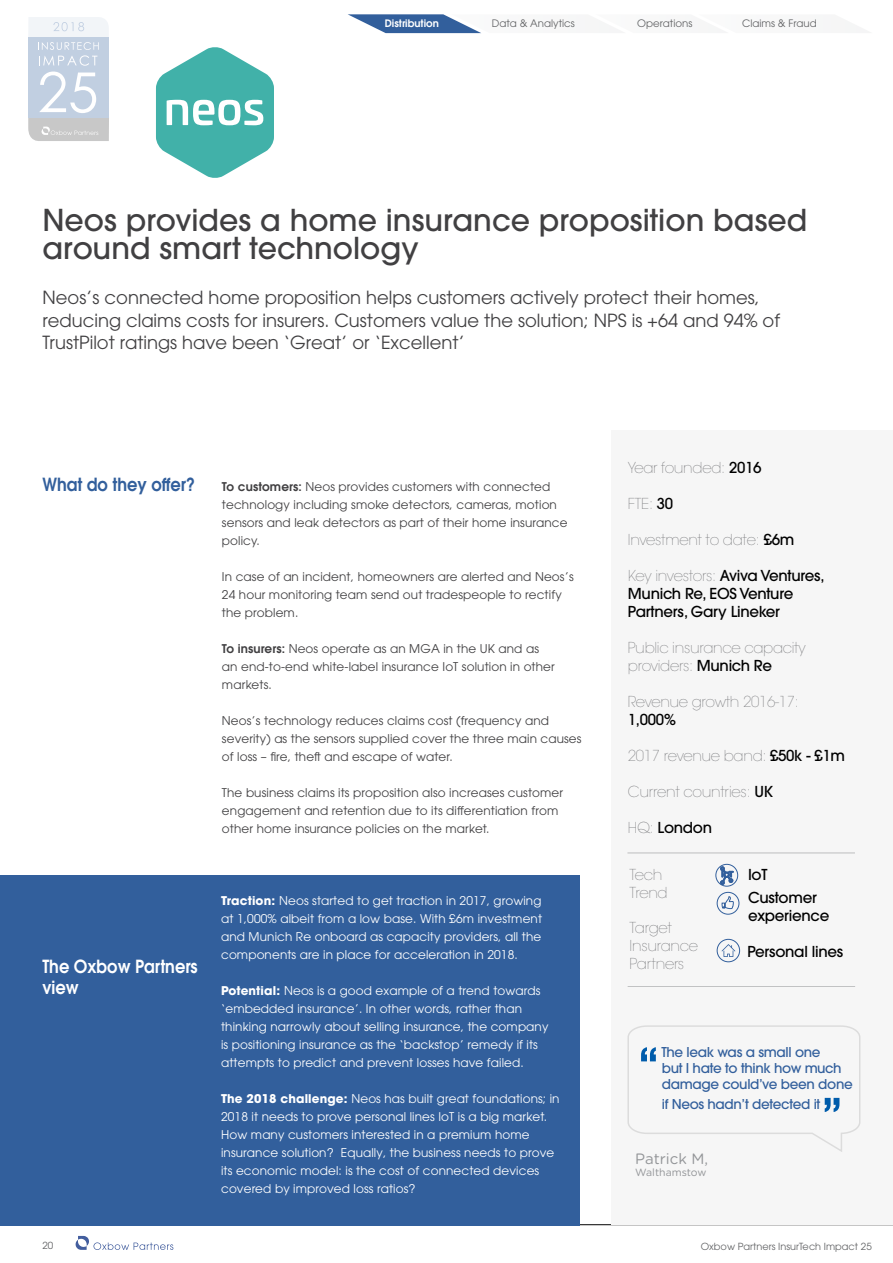
<style>
.page{position:relative;width:893px;height:1263px;background:#fff}
.page>*{position:absolute;margin:0;border:0;box-sizing:border-box;transform-origin:0 0}
.t1{font:500 56.85px "ITC Avant Garde Pro";color:#005cab}
.t2{font:500 30px/28.5px "ITC Avant Garde Pro";color:#414042}
.t3{font:18px/22.5px "ITC Avant Garde Pro";color:#414042}
.t4{font:600 18px/21px "ITC Avant Garde Pro";color:#fff;scale:.9 1}
.t5{font:600 18px "ITC Avant Garde Pro";color:#325f9c;scale:.9 1}
.t6{font:200 15px/18px "ITC Avant Garde Pro";letter-spacing:-.02em;color:#77787b}
.t7{font:500 15px/18px "ITC Avant Garde Pro";letter-spacing:-.02em;color:#000}
.t8{font:15px "Gotham Rounded";color:#939598}
.t9{font:500 13.5px/16.2px "ITC Avant Garde Pro";letter-spacing:-.025em;color:#325f9c}
.t10{font:12px/18px "ITC Avant Garde Pro";letter-spacing:.01em;color:#fff}
.t11{font:12px/18px "ITC Avant Garde Pro";letter-spacing:.01em;color:#414042}
.t12{font:10.5px "Gotham Rounded";color:#939598}
.t13{font:10.2px "ITC Avant Garde Pro";color:#636466}
.t14{font:600 10.2px "ITC Avant Garde Pro";color:#fff}
.t15{font:9.75px "ITC Avant Garde Pro";color:#636466}
.s1{font-weight:600}
.s2{font-weight:700}
.s3{font-weight:500;color:#000}
.s4{font-weight:200;color:#77787b}
</style>
<div class="page">
<hr style="left:0;top:1224px;width:893px;height:1px;background:#000">
<svg style="left:75px;top:1236px;width:98px;height:14px"></svg>
<div style="left:0;top:875px;width:580px;height:350px;background:#325f9c"></div>
<div style="left:28px;top:37px;width:81px;height:81px;background:#c1cfe1"></div>
<svg style="left:28px;top:72px;width:81px;height:69px"></svg>
<svg style="left:29px;top:17px;width:80px;height:49px"></svg>
<div style="left:611px;top:431px;width:282px;height:794px;background:#f6f6f6"></div>
<svg style="left:627px;top:1025px;width:234px;height:127px"></svg>
<hr style="left:627px;top:853px;width:228px;height:1px;background:#808285">
<hr style="left:628px;top:986px;width:227px;height:1px;background:#808285">
<svg style="left:348px;top:14px;width:133px;height:19px"></svg>
<div style="left:715px;top:864px;width:23px;height:22px;border:1px solid #325f9c;border-radius:50%"></div>
<div style="left:717px;top:892px;width:22px;height:22px;border:1px solid #325f9c;border-radius:50%"></div>
<svg style="left:719px;top:865px;width:15px;height:44px"></svg>
<svg style="left:722px;top:944px;width:13px;height:13px"></svg>
<div style="left:717px;top:939px;width:23px;height:23px;border:1px solid #325f9c;border-radius:50%"></div>
<svg style="left:156px;top:47px;width:118px;height:131px"></svg>
<div style="left:224px;top:105px;width:11px;height:16px;background:#41b1a9;border-radius:50%"></div>
<p class="t14" style="left:385px;top:17px;width:56px">Distribution</p>
<p class="t13" style="left:492px;top:17px;width:85px">Data &amp; Analytics</p>
<p class="t13" style="left:637px;top:17px;width:57px">Operations</p>
<p class="t13" style="left:742px;top:17px;width:76px">Claims &amp; Fraud</p>
<h2 class="t2" style="left:43px;top:205px;width:766px">Neos provides a home insurance proposition based around smart technology</h2>
<h3 class="t3" style="left:43px;top:286px;width:738px">Neos’s connected home proposition helps customers actively protect their homes, reducing claims costs for insurers. Customers value the solution; NPS is +64 and 94% of<br>TrustPilot ratings have been ‘Great’ or ‘Excellent’</h3>
<h3 class="t5" style="left:43px;top:472px;width:171px">What do they offer?</h3>
<p class="t11" style="left:222px;top:477px;width:347px"><span class="s1">To customers:</span> Neos provides customers with connected technology including smoke detectors, cameras, motion sensors and leak detectors as part of their home insurance policy.</p>
<p class="t11" style="left:222px;top:567px;width:353px">In case of an incident, homeowners are alerted and Neos’s<br>24 hour monitoring team send out tradespeople to rectify the problem.</p>
<p class="t11" style="left:222px;top:639px;width:334px"><span class="s1">To insurers:</span> Neos operate as an MGA in the UK and as an end-to-end white-label insurance IoT solution in other markets.</p>
<p class="t11" style="left:222px;top:711px;width:361px">Neos’s technology reduces claims cost (frequency and severity) as the sensors supplied cover the three main causes of loss – fire, theft and escape of water.</p>
<p class="t11" style="left:222px;top:783px;width:343px">The business claims its proposition also increases customer engagement and retention due to its differentiation from other home insurance policies on the market.</p>
<h3 class="t4" style="left:43px;top:955px;width:174px">The Oxbow Partners view</h3>
<p class="t10" style="left:221px;top:891px;width:322px;text-align:justify"><span class="s2">Traction:</span> Neos started to get traction in 2017, growing at 1,000% albeit from a low base. With £6m investment and Munich Re onboard as capacity providers, all the components are in place for acceleration in 2018.</p>
<p class="t10" style="left:221px;top:981px;width:329px"><span class="s2">Potential:</span> Neos is a good example of a trend towards ‘embedded insurance’. In other words, rather than thinking narrowly about selling insurance, the company is positioning insurance as the ‘backstop’ remedy if its attempts to predict and prevent losses have failed.</p>
<p class="t10" style="left:221px;top:1089px;width:340px"><span class="s2">The 2018 challenge:</span> Neos has built great foundations; in 2018 it needs to prove personal lines IoT is a big market.<br>How many customers interested in a premium home insurance solution? Equally, the business needs to prove its economic model: is the cost of connected devices covered by improved loss ratios?</p>
<p class="t6" style="left:628px;top:458px;width:135px">Year founded: <span class="s3">2016</span></p>
<p class="t6" style="left:628px;top:494px;width:47px">FTE: <span class="s3">30</span></p>
<p class="t6" style="left:628px;top:530px;width:168px">Investment to date: <span class="s3">£6m</span></p>
<p class="t7" style="left:628px;top:566px;width:198px"><span class="s4">Key investors:</span> Aviva Ventures,<br>Munich Re, EOS Venture<br>Partners, Gary Lineker</p>
<p class="t6" style="left:628px;top:638px;width:179px">Public insurance capacity providers: <span class="s3">Munich Re</span></p>
<p class="t6" style="left:628px;top:692px;width:173px">Revenue growth 2016-17:</p>
<p class="t7" style="left:628px;top:710px;width:50px">1,000%</p>
<p class="t6" style="left:628px;top:746px;width:219px">2017 revenue band: <span class="s3">£50k - £1m</span></p>
<p class="t6" style="left:628px;top:782px;width:147px">Current countries: <span class="s3">UK</span></p>
<p class="t7" style="left:628px;top:818px;width:86px"><span class="s4">HQ:</span> London</p>
<p class="t6" style="left:630px;top:865px;width:34px">Tech</p>
<p class="t7" style="left:748px;top:865px;width:21px">IoT</p>
<p class="t6" style="left:630px;top:883px;width:40px">Trend</p>
<p class="t7" style="left:748px;top:888px;width:83px">Customer experience</p>
<p class="t6" style="left:630px;top:918px;width:70px">Target<br>Insurance<br>Partners</p>
<p class="t7" style="left:747px;top:942px;width:97px">Personal lines</p>
<h1 class="t1" style="left:636px;top:1032px;width:26px">“</h1>
<p class="t9" style="left:661px;top:1044px;width:193px">The leak was a small one<br>but I hate to think how much damage could’ve been done</p>
<p class="t9" style="left:662px;top:1096px;width:160px">if Neos hadn’t detected it</p>
<p class="t8" style="left:635px;top:1149px;width:74px">Patrick M,</p>
<p class="t12" style="left:635px;top:1165px;width:73px">Walthamstow</p>
<p class="t15" style="left:43px;top:1239px;width:12px">20</p>
<p class="t15" style="left:701px;top:1241px;width:172px">Oxbow Partners InsurTech Impact 25</p>
</div>
